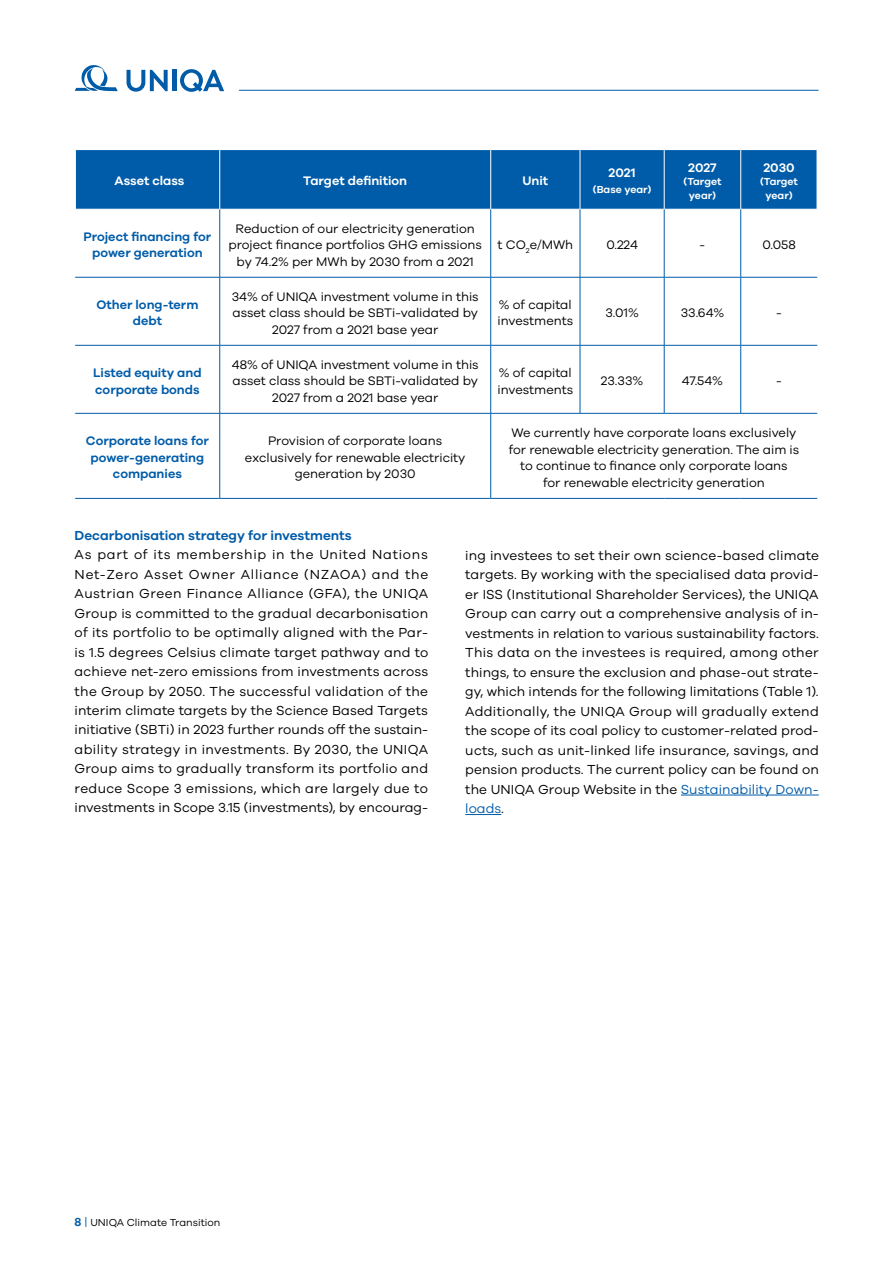
<style>
.page{position:relative;width:893px;height:1263px;background:#fff}
.page>*{position:absolute;margin:0;border:0;box-sizing:border-box;transform-origin:0 0}
.t1{font:13.5px/19.5px "UNIQA Galano";color:#000;text-align:justify}
.t2{font:600 13.5px "UNIQA Galano";color:#005ca9}
.t3{font:12.75px/16.5px "UNIQA Galano";color:#000;text-align:center}
.t4{font:600 12.75px/16.5px "UNIQA Galano";color:#005ca9;text-align:center}
.t5{font:600 12.75px "UNIQA Galano";color:#fff}
.t6{font:600 10.5px/13.5px "UNIQA Galano";color:#fff;text-align:center}
.t7{font:10.5px "UNIQA Galano";color:#000}
.s1{color:#005ca9}
.s2{font-weight:600;font-size:12px;color:#005ca9}
.s3{font-size:12px;color:#005ca9}
</style>
<div class="page">
<svg style="left:75px;top:65px;width:43px;height:26px"></svg>
<svg style="left:127px;top:70px;width:41px;height:22px"></svg>
<hr style="left:172px;top:70px;width:4px;height:21px;background:#005ca9">
<svg style="left:180px;top:69px;width:44px;height:23px"></svg>
<hr style="left:239px;top:90px;width:579px;height:1px;background:#005ca9">
<hr style="left:681px;top:795px;width:138px;height:1px;background:#005ca9">
<hr style="left:465px;top:814px;width:36px;height:1px;background:#005ca9">
<div style="left:76px;top:150px;width:740px;height:59px;background:#005ca9"></div>
<hr style="left:219px;top:150px;width:1px;height:59px;background:#fff">
<hr style="left:490px;top:150px;width:1px;height:59px;background:#fff">
<hr style="left:580px;top:150px;width:1px;height:59px;background:#fff">
<hr style="left:664px;top:150px;width:1px;height:59px;background:#fff">
<hr style="left:740px;top:150px;width:1px;height:59px;background:#fff">
<hr style="left:219px;top:209px;width:1px;height:68px;background:#005ca9">
<hr style="left:490px;top:209px;width:1px;height:68px;background:#005ca9">
<hr style="left:580px;top:209px;width:1px;height:68px;background:#005ca9">
<hr style="left:664px;top:209px;width:1px;height:68px;background:#005ca9">
<hr style="left:740px;top:209px;width:1px;height:68px;background:#005ca9">
<hr style="left:75px;top:277px;width:145px;height:1px;background:#005ca9">
<hr style="left:75px;top:345px;width:145px;height:1px;background:#005ca9">
<hr style="left:219px;top:277px;width:1px;height:68px;background:#005ca9">
<hr style="left:219px;top:345px;width:1px;height:68px;background:#005ca9">
<hr style="left:220px;top:277px;width:271px;height:1px;background:#005ca9">
<hr style="left:491px;top:277px;width:89px;height:1px;background:#005ca9">
<hr style="left:580px;top:277px;width:84px;height:1px;background:#005ca9">
<hr style="left:664px;top:277px;width:77px;height:1px;background:#005ca9">
<hr style="left:490px;top:277px;width:1px;height:68px;background:#005ca9">
<hr style="left:580px;top:277px;width:1px;height:68px;background:#005ca9">
<hr style="left:664px;top:277px;width:1px;height:68px;background:#005ca9">
<hr style="left:490px;top:345px;width:1px;height:68px;background:#005ca9">
<hr style="left:580px;top:345px;width:1px;height:68px;background:#005ca9">
<hr style="left:664px;top:345px;width:1px;height:68px;background:#005ca9">
<hr style="left:220px;top:345px;width:271px;height:1px;background:#005ca9">
<hr style="left:491px;top:345px;width:89px;height:1px;background:#005ca9">
<hr style="left:580px;top:345px;width:84px;height:1px;background:#005ca9">
<hr style="left:664px;top:345px;width:77px;height:1px;background:#005ca9">
<hr style="left:740px;top:277px;width:1px;height:68px;background:#005ca9">
<hr style="left:740px;top:345px;width:1px;height:68px;background:#005ca9">
<hr style="left:741px;top:277px;width:76px;height:1px;background:#005ca9">
<hr style="left:741px;top:345px;width:76px;height:1px;background:#005ca9">
<hr style="left:75px;top:413px;width:145px;height:1px;background:#005ca9">
<hr style="left:75px;top:498px;width:145px;height:1px;background:#005ca9">
<hr style="left:219px;top:414px;width:1px;height:84px;background:#005ca9">
<hr style="left:220px;top:413px;width:271px;height:1px;background:#005ca9">
<hr style="left:220px;top:498px;width:271px;height:1px;background:#005ca9">
<hr style="left:490px;top:414px;width:1px;height:84px;background:#005ca9">
<hr style="left:491px;top:413px;width:89px;height:1px;background:#005ca9">
<hr style="left:491px;top:498px;width:89px;height:1px;background:#005ca9">
<hr style="left:580px;top:498px;width:84px;height:1px;background:#005ca9">
<hr style="left:664px;top:498px;width:77px;height:1px;background:#005ca9">
<hr style="left:741px;top:498px;width:76px;height:1px;background:#005ca9">
<hr style="left:580px;top:413px;width:84px;height:1px;background:#005ca9">
<hr style="left:664px;top:413px;width:77px;height:1px;background:#005ca9">
<hr style="left:741px;top:413px;width:76px;height:1px;background:#005ca9">
<p class="t5" style="left:115px;top:173px;width:71px">Asset class</p>
<p class="t5" style="left:303px;top:173px;width:105px">Target definition</p>
<p class="t5" style="left:522px;top:173px;width:27px">Unit</p>
<p class="t5" style="left:609px;top:165px;width:28px">2021</p>
<p class="t6" style="left:593px;top:183px;width:60px">(Base year)</p>
<p class="t5" style="left:688px;top:160px;width:30px">2027</p>
<p class="t6" style="left:683px;top:175px;width:40px">(Target year)</p>
<p class="t5" style="left:763px;top:160px;width:33px">2030</p>
<p class="t6" style="left:760px;top:175px;width:40px">(Target year)</p>
<p class="t4" style="left:84px;top:228px;width:129px">Project financing for power generation</p>
<p class="t3" style="left:229px;top:220px;width:255px">Reduction of our electricity generation project finance portfolios GHG emissions by 74.2% per MWh by 2030 from a 2021</p>
<p class="t3" style="left:497px;top:236px;width:77px">t CO<sub>2</sub>e/MWh</p>
<p class="t3" style="left:606px;top:236px;width:33px">0.224</p>
<p class="t3" style="left:700px;top:236px;width:7px">-</p>
<p class="t3" style="left:762px;top:236px;width:35px">0.058</p>
<p class="t4" style="left:96px;top:296px;width:104px">Other long-term debt</p>
<p class="t3" style="left:232px;top:288px;width:248px">34% of UNIQA investment volume in this asset class should be SBTi-validated by<br>2027 from a 2021 base year</p>
<p class="t3" style="left:497px;top:296px;width:77px;text-align:left">% of capital investments</p>
<p class="t3" style="left:605px;top:304px;width:35px">3.01%</p>
<p class="t3" style="left:681px;top:304px;width:45px">33.64%</p>
<p class="t3" style="left:776px;top:304px;width:7px">-</p>
<p class="t4" style="left:93px;top:364px;width:110px;text-align:left">Listed equity and corporate bonds</p>
<p class="t3" style="left:232px;top:356px;width:248px">48% of UNIQA investment volume in this asset class should be SBTi-validated by<br>2027 from a 2021 base year</p>
<p class="t3" style="left:497px;top:364px;width:77px;text-align:left">% of capital investments</p>
<p class="t3" style="left:601px;top:372px;width:44px">23.33%</p>
<p class="t3" style="left:682px;top:372px;width:43px">47.54%</p>
<p class="t3" style="left:776px;top:372px;width:7px">-</p>
<p class="t4" style="left:86px;top:432px;width:124px">Corporate loans for power-generating companies</p>
<p class="t3" style="left:245px;top:432px;width:222px">Provision of corporate loans exclusively for renewable electricity generation by 2030</p>
<p class="t3" style="left:509px;top:424px;width:292px">We currently have corporate loans exclusively for renewable electricity generation. The aim is to continue to finance only corporate loans<br>for renewable electricity generation</p>
<p class="t2" style="left:75px;top:527px;width:279px">Decarbonisation strategy for investments</p>
<p class="t1" style="left:75px;top:544px;width:355px">As part of its membership in the United Nations Net-Zero Asset Owner Alliance (NZAOA) and the Austrian Green Finance Alliance (GFA), the UNIQA Group is committed to the gradual decarbonisation of its portfolio to be optimally aligned with the Par&shy;is 1.5 degrees Celsius climate target pathway and to achieve net-zero emissions from investments across the Group by 2050. The successful validation of the interim climate targets by the Science Based Targets initiative (SBTi) in 2023 further rounds off the sustain&shy;ability strategy in investments. By 2030, the UNIQA Group aims to gradually transform its portfolio and reduce Scope 3 emissions, which are largely due to investments in Scope 3.15 (investments), by encourag-</p>
<p class="t1" style="left:465px;top:545px;width:355px">ing investees to set their own science-based climate targets. By working with the specialised data provid&shy;er ISS (Institutional Shareholder Services), the UNIQA Group can carry out a comprehensive analysis of in&shy;vestments in relation to various sustainability factors.<br>This data on the investees is required, among other things, to ensure the exclusion and phase-out strate&shy;gy, which intends for the following limitations (Table 1).<br>Additionally, the UNIQA Group will gradually extend the scope of its coal policy to customer-related prod&shy;ucts, such as unit-linked life insurance, savings, and pension products. The current policy can be found on the UNIQA Group Website in the <span class="s1">Sustainability Down&shy;loads</span>.</p>
<p class="t7" style="left:75px;top:1216px;width:147px"><span class="s2">8</span> <span class="s3">|</span> UNIQA Climate Transition</p>
</div>
